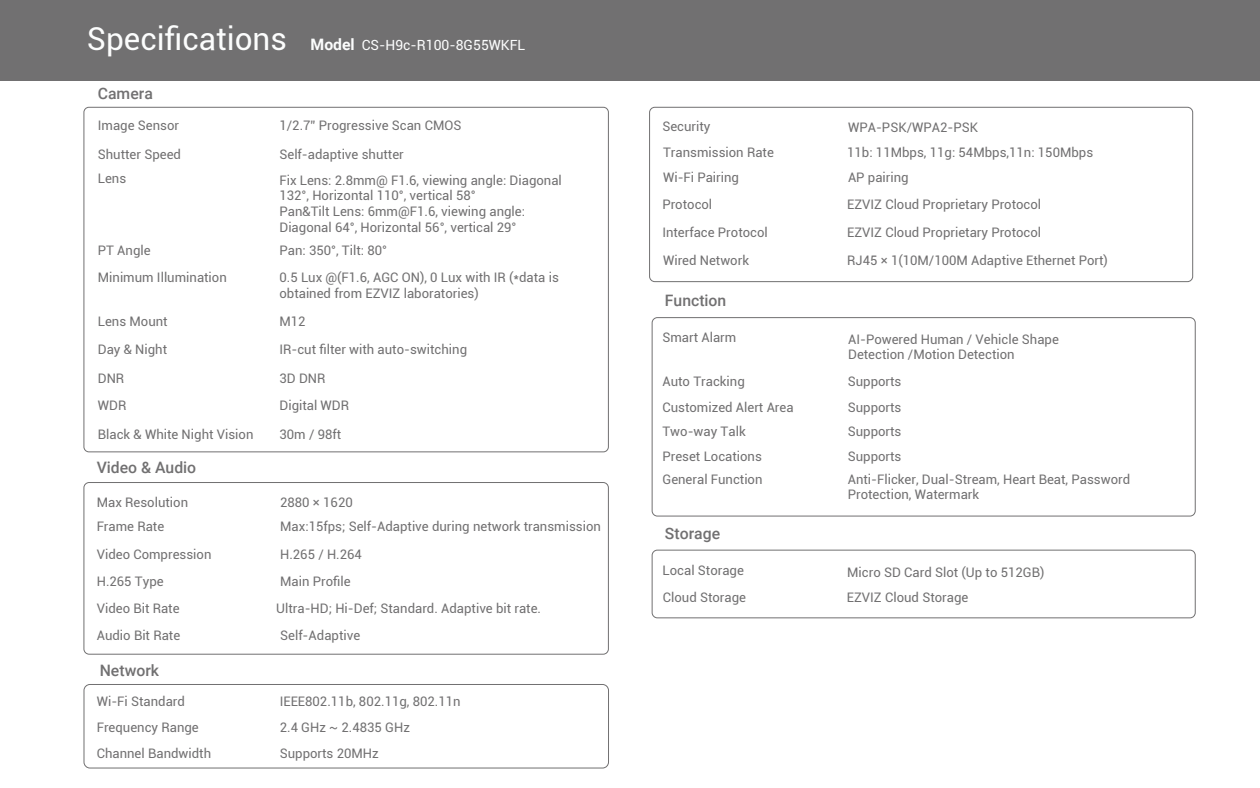
<style>
.page{position:relative;width:1260px;height:788px;background:#fff}
.page>*{position:absolute;margin:0;border:0;box-sizing:border-box;transform-origin:0 0}
.t1{font:500 15.75px "Roboto";color:#717071}
.t2{font:14px "Roboto";color:#fcfdfd}
.t3{font:13.12px/15.8px "Roboto";color:#717071}
.s1{font-size:31.5px}
.s2{font-weight:700;font-size:15.75px}
</style>
<div class="page">
<div style="left:0;top:0;width:1260px;height:80px;background:#717071"></div>
<div style="left:83px;top:482px;width:526px;height:172px;border:1px solid #717071;border-radius:5px"></div>
<div style="left:652px;top:317px;width:544px;height:199px;border:1px solid #717071;border-radius:5px"></div>
<div style="left:652px;top:549px;width:544px;height:69px;border:1px solid #717071;border-radius:5px"></div>
<div style="left:649px;top:107px;width:544px;height:175px;border:1px solid #717071;border-radius:5px"></div>
<div style="left:84px;top:684px;width:525px;height:84px;border:1px solid #717071;border-radius:6px"></div>
<p class="t2" style="left:87px;top:35px;width:440px"><span class="s1">Specifications</span> <span class="s2">Model</span> CS-H9c-R100-8G55WKFL</p>
<p class="t1" style="left:98px;top:83px;width:57px">Camera</p>
<p class="t3" style="left:98px;top:117px;width:83px">Image Sensor</p>
<p class="t3" style="left:279px;top:117px;width:183px">1/2.7” Progressive Scan CMOS</p>
<p class="t3" style="left:98px;top:146px;width:85px">Shutter Speed</p>
<p class="t3" style="left:279px;top:146px;width:126px">Self-adaptive shutter</p>
<p class="t3" style="left:98px;top:170px;width:30px">Lens</p>
<p class="t3" style="left:279px;top:171px;width:284px">Fix Lens: 2.8mm@ F1.6, viewing angle: Diagonal 132°, Horizontal 110°, vertical 58°<br>Pan&amp;Tilt Lens: 6mm@F1.6, viewing angle:<br>Diagonal 64°, Horizontal 56°, vertical 29°</p>
<p class="t3" style="left:98px;top:269px;width:131px">Minimum Illumination</p>
<p class="t3" style="left:279px;top:269px;width:281px">0.5 Lux @(F1.6, AGC ON), 0 Lux with IR (*data is obtained from EZVIZ laboratories)</p>
<p class="t3" style="left:98px;top:242px;width:54px">PT Angle</p>
<p class="t3" style="left:279px;top:242px;width:109px">Pan: 350°, Tilt: 80°</p>
<p class="t3" style="left:98px;top:313px;width:71px">Lens Mount</p>
<p class="t3" style="left:279px;top:313px;width:28px">M12</p>
<p class="t3" style="left:98px;top:341px;width:71px">Day &amp; Night</p>
<p class="t3" style="left:279px;top:341px;width:189px">IR-cut filter with auto-switching</p>
<p class="t3" style="left:98px;top:370px;width:28px">DNR</p>
<p class="t3" style="left:279px;top:370px;width:48px">3D DNR</p>
<p class="t3" style="left:98px;top:397px;width:30px">WDR</p>
<p class="t3" style="left:279px;top:397px;width:71px">Digital WDR</p>
<p class="t3" style="left:98px;top:426px;width:157px">Black &amp; White Night Vision</p>
<p class="t3" style="left:279px;top:426px;width:63px">30m / 98ft</p>
<p class="t1" style="left:97px;top:456px;width:101px">Video &amp; Audio</p>
<p class="t3" style="left:97px;top:494px;width:93px">Max Resolution</p>
<p class="t3" style="left:280px;top:494px;width:74px">2880 × 1620</p>
<p class="t3" style="left:97px;top:518px;width:69px">Frame Rate</p>
<p class="t3" style="left:280px;top:518px;width:322px">Max:15fps; Self-Adaptive during network transmission</p>
<p class="t3" style="left:97px;top:545px;width:116px">Video Compression</p>
<p class="t3" style="left:280px;top:545px;width:83px">H.265 / H.264</p>
<p class="t3" style="left:97px;top:573px;width:68px">H.265 Type</p>
<p class="t3" style="left:280px;top:573px;width:72px">Main Profile</p>
<p class="t3" style="left:97px;top:599px;width:84px">Video Bit Rate</p>
<p class="t3" style="left:276px;top:599px;width:266px">Ultra-HD; Hi-Def; Standard. Adaptive bit rate.</p>
<p class="t3" style="left:97px;top:627px;width:85px">Audio Bit Rate</p>
<p class="t3" style="left:280px;top:627px;width:82px">Self-Adaptive</p>
<p class="t1" style="left:100px;top:659px;width:61px">Network</p>
<p class="t3" style="left:97px;top:693px;width:90px">Wi-Fi Standard</p>
<p class="t3" style="left:280px;top:693px;width:182px">IEEE802.11b, 802.11g, 802.11n</p>
<p class="t3" style="left:97px;top:718px;width:104px">Frequency Range</p>
<p class="t3" style="left:280px;top:718px;width:132px">2.4 GHz ~ 2.4835 GHz</p>
<p class="t3" style="left:97px;top:745px;width:116px">Channel Bandwidth</p>
<p class="t3" style="left:280px;top:745px;width:101px">Supports 20MHz</p>
<p class="t3" style="left:662px;top:118px;width:50px">Security</p>
<p class="t3" style="left:848px;top:119px;width:132px">WPA-PSK/WPA2-PSK</p>
<p class="t3" style="left:663px;top:144px;width:112px">Transmission Rate</p>
<p class="t3" style="left:847px;top:144px;width:248px">11b: 11Mbps, 11g: 54Mbps,11n: 150Mbps</p>
<p class="t3" style="left:663px;top:169px;width:78px">Wi-Fi Pairing</p>
<p class="t3" style="left:848px;top:169px;width:62px">AP pairing</p>
<p class="t3" style="left:662px;top:196px;width:51px">Protocol</p>
<p class="t3" style="left:847px;top:196px;width:196px">EZVIZ Cloud Proprietary Protocol</p>
<p class="t3" style="left:662px;top:224px;width:107px">Interface Protocol</p>
<p class="t3" style="left:847px;top:224px;width:196px">EZVIZ Cloud Proprietary Protocol</p>
<p class="t3" style="left:663px;top:251px;width:88px">Wired Network</p>
<p class="t3" style="left:847px;top:251px;width:262px">RJ45 × 1(10M/100M Adaptive Ethernet Port)</p>
<p class="t1" style="left:665px;top:290px;width:63px">Function</p>
<p class="t3" style="left:662px;top:328px;width:75px">Smart Alarm</p>
<p class="t3" style="left:848px;top:330px;width:212px">AI-Powered Human / Vehicle Shape<br>Detection /Motion Detection</p>
<p class="t3" style="left:662px;top:372px;width:84px">Auto Tracking</p>
<p class="t3" style="left:848px;top:372px;width:55px">Supports</p>
<p class="t3" style="left:662px;top:399px;width:133px">Customized Alert Area</p>
<p class="t3" style="left:848px;top:399px;width:55px">Supports</p>
<p class="t3" style="left:662px;top:423px;width:85px">Two-way Talk</p>
<p class="t3" style="left:848px;top:423px;width:55px">Supports</p>
<p class="t3" style="left:662px;top:447px;width:101px">Preset Locations</p>
<p class="t3" style="left:848px;top:447px;width:55px">Supports</p>
<p class="t3" style="left:662px;top:470px;width:102px">General Function</p>
<p class="t3" style="left:848px;top:470px;width:284px">Anti-Flicker, Dual-Stream, Heart Beat, Password<br>Protection, Watermark</p>
<p class="t1" style="left:665px;top:522px;width:57px">Storage</p>
<p class="t3" style="left:663px;top:562px;width:83px">Local Storage</p>
<p class="t3" style="left:847px;top:564px;width:199px">Micro SD Card Slot (Up to 512GB)</p>
<p class="t3" style="left:663px;top:589px;width:85px">Cloud Storage</p>
<p class="t3" style="left:847px;top:589px;width:123px">EZVIZ Cloud Storage</p>
</div>
